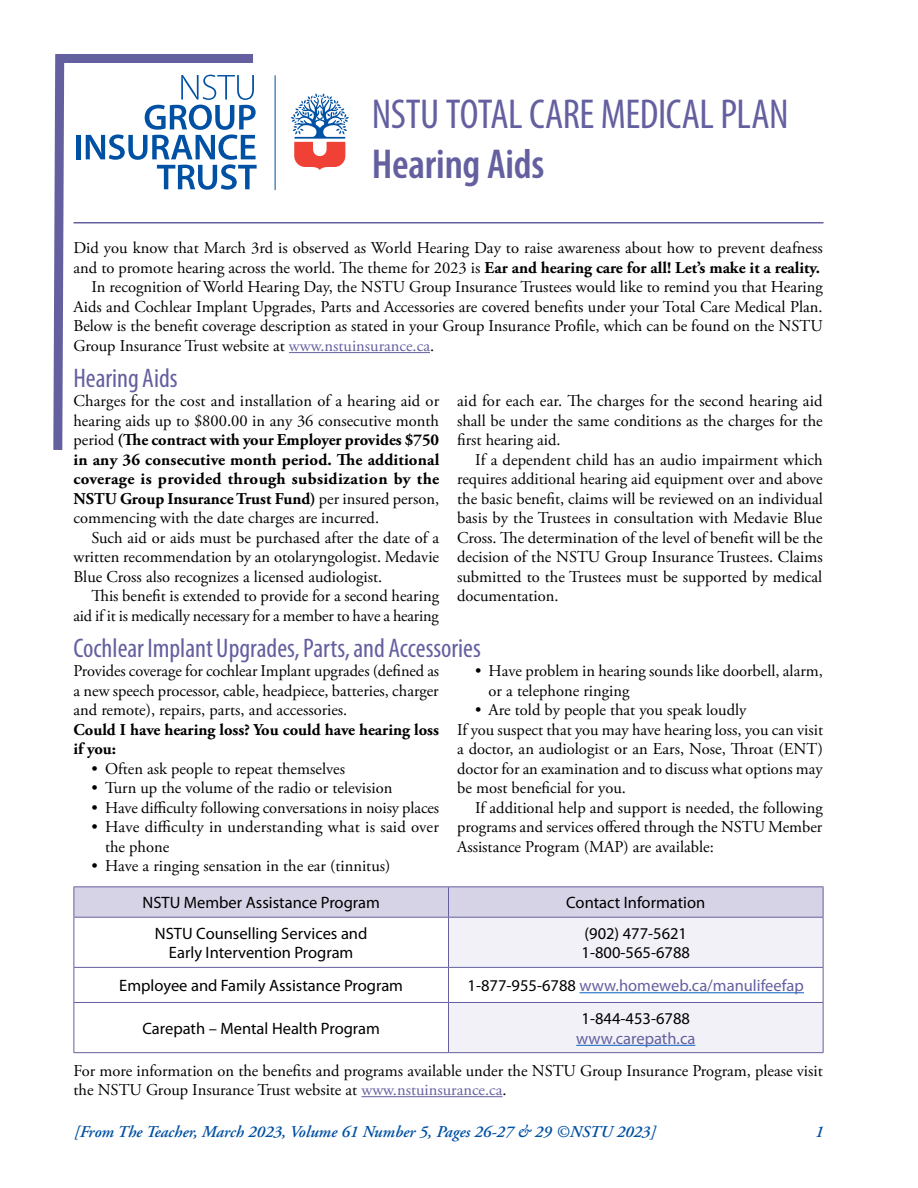
<style>
.page{position:relative;width:918px;height:1188px;background:#fff}
.page>*{position:absolute;margin:0;border:0;box-sizing:border-box;transform-origin:0 0}
.t1{font:condensed 42px "Myriad Pro";letter-spacing:-.015em;color:#6460a0}
.t2{font:600 condensed 42px "Myriad Pro";letter-spacing:-.005em;color:#6460a0}
.t3{font:condensed 27px "Myriad Pro";color:#6460a0}
.copy_first_paragraph{font:16.5px/19.5px "Adobe Garamond Pro";color:#000}
.copy{font:16.5px/19.5px "Adobe Garamond Pro";color:#000;text-align:justify}
.t4{font:16.5px/19.8px "Myriad Pro";color:#000;text-align:center}
.t5{font:italic 600 16.5px "Adobe Garamond";color:#0050a4}
.t6{font:16.5px "Myriad Pro";color:#6460a0}
.copy_first_paragraph-2{font:700 16.5px/19.5px "Adobe Garamond Pro";color:#000}
.s1{font-weight:700}
.s2{color:#6460a0}
.s3{color:#000}
</style>
<div class="page">
<svg style="left:53px;top:54px;width:200px;height:396px"></svg>
<div style="left:76px;top:135px;width:5px;height:24px;background:#0050a3"></div>
<svg style="left:86px;top:75px;width:171px;height:115px"></svg>
<hr style="left:275px;top:75px;width:1px;height:115px;background:#0050a3">
<svg style="left:291px;top:93px;width:58px;height:77px"></svg>
<hr style="left:74px;top:222px;width:750px;height:2px;background:#6460a0">
<hr style="left:289px;top:352px;width:141px;height:1px;background:#6460a0">
<hr style="left:361px;top:1096px;width:142px;height:1px;background:#6460a0">
<div style="left:75px;top:887px;width:748px;height:30px;background:#d6d3e6"></div>
<svg style="left:75px;top:966px;width:373px;height:1px"></svg>
<svg style="left:449px;top:918px;width:374px;height:134px;fill:#f2f1f7"></svg>
<hr style="left:74px;top:886px;width:374px;height:1px;background:#6460a0">
<hr style="left:74px;top:887px;width:1px;height:30px;background:#6460a0">
<hr style="left:448px;top:886px;width:376px;height:1px;background:#6460a0">
<hr style="left:448px;top:887px;width:1px;height:30px;background:#6460a0">
<hr style="left:823px;top:887px;width:1px;height:30px;background:#6460a0">
<hr style="left:74px;top:917px;width:374px;height:1px;background:#6460a0">
<hr style="left:74px;top:918px;width:1px;height:49px;background:#6460a0">
<hr style="left:448px;top:917px;width:376px;height:1px;background:#6460a0">
<hr style="left:448px;top:918px;width:1px;height:49px;background:#6460a0">
<hr style="left:823px;top:918px;width:1px;height:49px;background:#6460a0">
<hr style="left:74px;top:967px;width:374px;height:1px;background:#6460a0">
<hr style="left:74px;top:968px;width:1px;height:34px;background:#6460a0">
<hr style="left:448px;top:967px;width:376px;height:1px;background:#6460a0">
<hr style="left:448px;top:968px;width:1px;height:34px;background:#6460a0">
<hr style="left:823px;top:968px;width:1px;height:34px;background:#6460a0">
<hr style="left:74px;top:1002px;width:374px;height:1px;background:#6460a0">
<hr style="left:74px;top:1003px;width:1px;height:49px;background:#6460a0">
<hr style="left:448px;top:1002px;width:376px;height:1px;background:#6460a0">
<hr style="left:448px;top:1003px;width:1px;height:49px;background:#6460a0">
<hr style="left:823px;top:1003px;width:1px;height:49px;background:#6460a0">
<hr style="left:74px;top:1052px;width:374px;height:1px;background:#6460a0">
<hr style="left:448px;top:1052px;width:376px;height:1px;background:#6460a0">
<hr style="left:579px;top:992px;width:225px;height:1px;background:#0563c1">
<hr style="left:576px;top:1045px;width:119px;height:1px;background:#0563c1">
<p class="t1" style="left:372px;top:91px;width:418px">NSTU TOTAL CARE MEDICAL PLAN</p>
<p class="t2" style="left:372px;top:141px;width:174px">Hearing Aids</p>
<p class="copy_first_paragraph" style="left:74px;top:239px;width:751px">Did you know that March 3rd is observed as World Hearing Day to raise awareness about how to prevent deafness and to promote hearing across the world. The theme for 2023 is <span class="s1">Ear and hearing care for all! Let’s make it a reality.</span></p>
<p class="copy" style="left:74px;top:278px;width:751px;text-indent:18px">In recognition of World Hearing Day, the NSTU Group Insurance Trustees would like to remind you that Hearing Aids and Cochlear Implant Upgrades, Parts and Accessories are covered benefits under your Total Care Medical Plan.<br>Below is the benefit coverage description as stated in your Group Insurance Profile, which can be found on the NSTU Group Insurance Trust website at <span class="s2">www.nstuinsurance.ca</span>.</p>
<p class="t3" style="left:74px;top:363px;width:106px">Hearing Aids</p>
<p class="copy_first_paragraph" style="left:74px;top:392px;width:367px;text-align:justify">Charges for the cost and installation of a hearing aid or hearing aids up to $800.00 in any 36 consecutive month period <span class="s1">(The contract with your Employer provides $750 in any 36 consecutive month period. The additional coverage is provided through subsidization by the NSTU Group Insurance Trust Fund)</span> per insured person, commencing with the date charges are incurred.</p>
<p class="copy" style="left:74px;top:529px;width:367px;text-indent:18px">Such aid or aids must be purchased after the date of a written recommendation by an otolaryngologist. Medavie Blue Cross also recognizes a licensed audiologist.</p>
<p class="copy" style="left:74px;top:587px;width:367px;text-align:right">This benefit is extended to provide for a second hearing aid if it is medically necessary for a member to have a hearing</p>
<p class="copy" style="left:457px;top:392px;width:367px">aid for each ear. The charges for the second hearing aid shall be under the same conditions as the charges for the first hearing aid.</p>
<p class="copy" style="left:457px;top:451px;width:367px;text-indent:18px">If a dependent child has an audio impairment which requires additional hearing aid equipment over and above the basic benefit, claims will be reviewed on an individual basis by the Trustees in consultation with Medavie Blue Cross. The determination of the level of benefit will be the decision of the NSTU Group Insurance Trustees. Claims submitted to the Trustees must be supported by medical documentation.</p>
<p class="t3" style="left:74px;top:633px;width:409px">Cochlear Implant Upgrades, Parts, and Accessories</p>
<p class="copy_first_paragraph" style="left:74px;top:662px;width:367px;text-align:justify">Provides coverage for cochlear Implant upgrades (defined as a new speech processor, cable, headpiece, batteries, charger and remote), repairs, parts, and accessories.</p>
<p class="copy_first_paragraph-2" style="left:74px;top:720px;width:367px">Could I have hearing loss? You could have hearing loss if you:</p>
<p class="copy_first_paragraph" style="left:92px;top:760px;width:255px">• Often ask people to repeat themselves</p>
<p class="copy_first_paragraph" style="left:92px;top:779px;width:302px">• Turn up the volume of the radio or television</p>
<p class="copy_first_paragraph" style="left:92px;top:799px;width:349px">• Have difficulty following conversations in noisy places</p>
<p class="copy_first_paragraph" style="left:105px;top:818px;width:335px;text-indent:-14px">• Have difficulty in understanding what is said over the phone</p>
<p class="copy_first_paragraph" style="left:92px;top:857px;width:300px">• Have a ringing sensation in the ear (tinnitus)</p>
<p class="copy_first_paragraph" style="left:489px;top:662px;width:336px;text-indent:-14px">• Have problem in hearing sounds like doorbell, alarm, or a telephone ringing</p>
<p class="copy_first_paragraph" style="left:475px;top:701px;width:273px">• Are told by people that you speak loudly</p>
<p class="copy_first_paragraph" style="left:457px;top:721px;width:367px;text-align:justify">If you suspect that you may have hearing loss, you can visit a doctor, an audiologist or an Ears, Nose, Throat (ENT) doctor for an examination and to discuss what options may be most beneficial for you.</p>
<p class="copy" style="left:457px;top:799px;width:367px;text-indent:18px">If additional help and support is needed, the following programs and services offered through the NSTU Member Assistance Program (MAP) are available:</p>
<p class="t4" style="left:143px;top:893px;width:239px">NSTU Member Assistance Program</p>
<p class="t4" style="left:566px;top:893px;width:141px">Contact Information</p>
<p class="t4" style="left:155px;top:923px;width:214px">NSTU Counselling Services and<br>Early Intervention Program</p>
<p class="t4" style="left:585px;top:923px;width:104px">(902) 477-5621</p>
<p class="t4" style="left:582px;top:943px;width:110px">1-800-565-6788</p>
<p class="t4" style="left:119px;top:976px;width:285px">Employee and Family Assistance Program</p>
<p class="t6" style="left:468px;top:977px;width:338px"><span class="s3">1-877-955-6788</span> www.homeweb.ca/manulifeefap</p>
<p class="t4" style="left:142px;top:1019px;width:239px">Carepath – Mental Health Program</p>
<p class="t4" style="left:582px;top:1009px;width:110px">1-844-453-6788</p>
<p class="t6" style="left:576px;top:1029px;width:121px">www.carepath.ca</p>
<p class="copy_first_paragraph" style="left:74px;top:1061px;width:751px">For more information on the benefits and programs available under the NSTU Group Insurance Program, please visit the NSTU Group Insurance Trust website at <span class="s2">www.nstuinsurance.ca</span>.</p>
<p class="t5" style="left:74px;top:1122px;width:583px">[From The Teacher, March 2023, Volume 61 Number 5, Pages 26-27 &amp; 29 ©NSTU 2023]</p>
<p class="t5" style="left:815px;top:1122px;width:10px">1</p>
</div>
